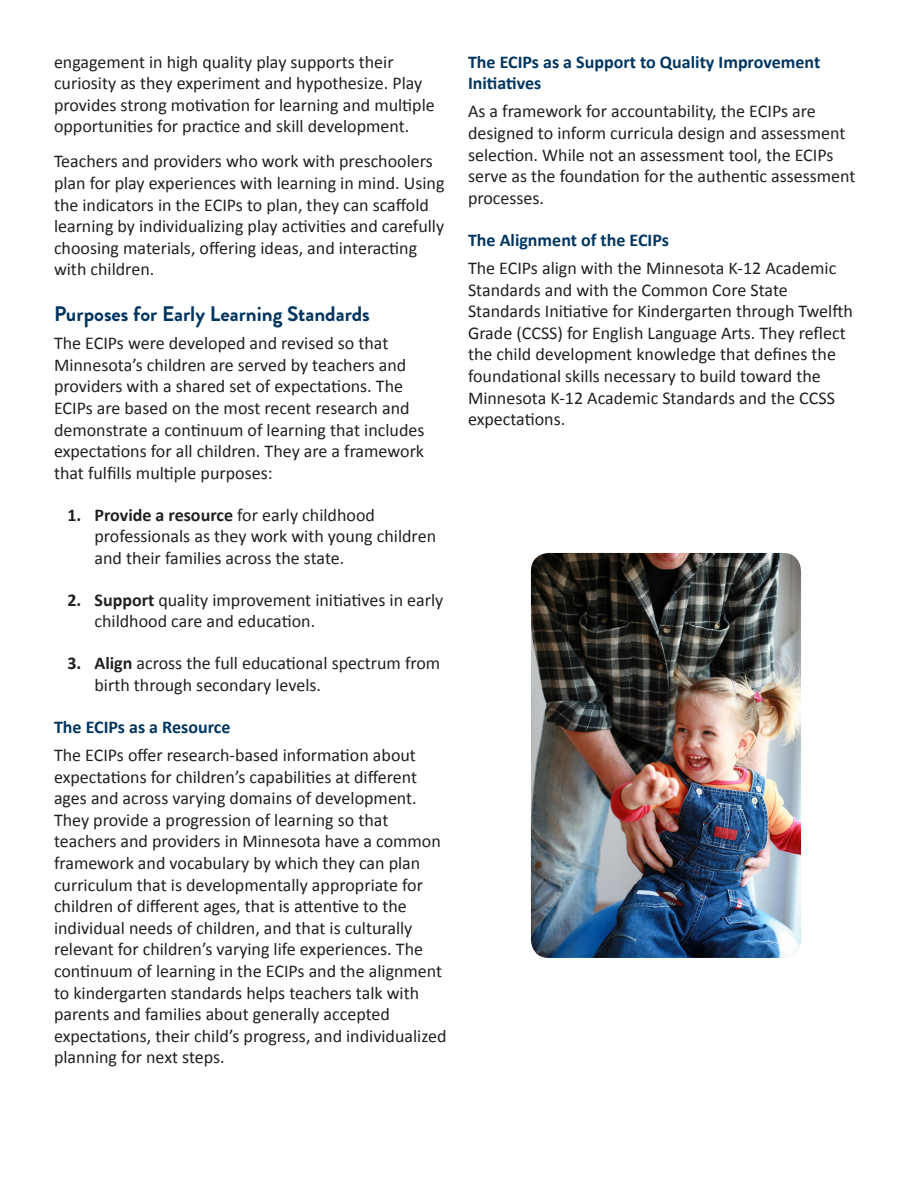
<style>
.page{position:relative;width:918px;height:1188px;background:#fff}
.page>*{position:absolute;margin:0;border:0;box-sizing:border-box;transform-origin:0 0}
.t1{font:700 21px "Brandon Grotesque";color:#003560}
.t2{font:18px/21.6px "Calibri";color:#231f20}
.t3{font:700 18px/21.6px "Calibri";color:#003560}
.s1{font-weight:700}
</style>
<div class="page">
<img style="left:531px;top:553px;width:270px;height:405px">
<p class="t2" style="left:54px;top:51px;width:382px">engagement in high quality play supports their curiosity as they experiment and hypothesize. Play provides strong motivation for learning and multiple opportunities for practice and skill development.</p>
<p class="t2" style="left:54px;top:151px;width:392px">Teachers and providers who work with preschoolers plan for play experiences with learning in mind. Using the indicators in the ECIPs to plan, they can scaffold learning by individualizing play activities and carefully choosing materials, offering ideas, and interacting with children.</p>
<p class="t1" style="left:54px;top:299px;width:317px">Purposes for Early Learning Standards</p>
<p class="t2" style="left:54px;top:332px;width:372px">The ECIPs were developed and revised so that Minnesota’s children are served by teachers and providers with a shared set of expectations. The ECIPs are based on the most recent research and demonstrate a continuum of learning that includes expectations for all children. They are a framework that fulfills multiple purposes:</p>
<p class="t2" style="left:94px;top:504px;width:343px;text-indent:-27px"><span class="s1">1. Provide a resource</span> for early childhood professionals as they work with young children and their families across the state.</p>
<p class="t2" style="left:94px;top:589px;width:350px;text-indent:-27px"><span class="s1">2. Support</span> quality improvement initiatives in early childhood care and education.</p>
<p class="t2" style="left:94px;top:652px;width:347px;text-indent:-27px"><span class="s1">3. Align</span> across the full educational spectrum from birth through secondary levels.</p>
<p class="t3" style="left:54px;top:716px;width:178px">The ECIPs as a Resource</p>
<p class="t2" style="left:54px;top:744px;width:394px">The ECIPs offer research-based information about expectations for children’s capabilities at different ages and across varying domains of development.<br>They provide a progression of learning so that teachers and providers in Minnesota have a common framework and vocabulary by which they can plan curriculum that is developmentally appropriate for children of different ages, that is attentive to the individual needs of children, and that is culturally relevant for children’s varying life experiences. The continuum of learning in the ECIPs and the alignment to kindergarten standards helps teachers talk with parents and families about generally accepted expectations, their child’s progress, and individualized planning for next steps.</p>
<p class="t3" style="left:468px;top:51px;width:354px">The ECIPs as a Support to Quality Improvement<br>Initiatives</p>
<p class="t2" style="left:468px;top:101px;width:389px">As a framework for accountability, the ECIPs are designed to inform curricula design and assessment selection. While not an assessment tool, the ECIPs serve as the foundation for the authentic assessment processes.</p>
<p class="t3" style="left:468px;top:229px;width:203px">The Alignment of the ECIPs</p>
<p class="t2" style="left:468px;top:257px;width:386px">The ECIPs align with the Minnesota K-12 Academic Standards and with the Common Core State Standards Initiative for Kindergarten through Twelfth Grade (CCSS) for English Language Arts. They reflect the child development knowledge that defines the foundational skills necessary to build toward the Minnesota K-12 Academic Standards and the CCSS expectations.</p>
</div>
